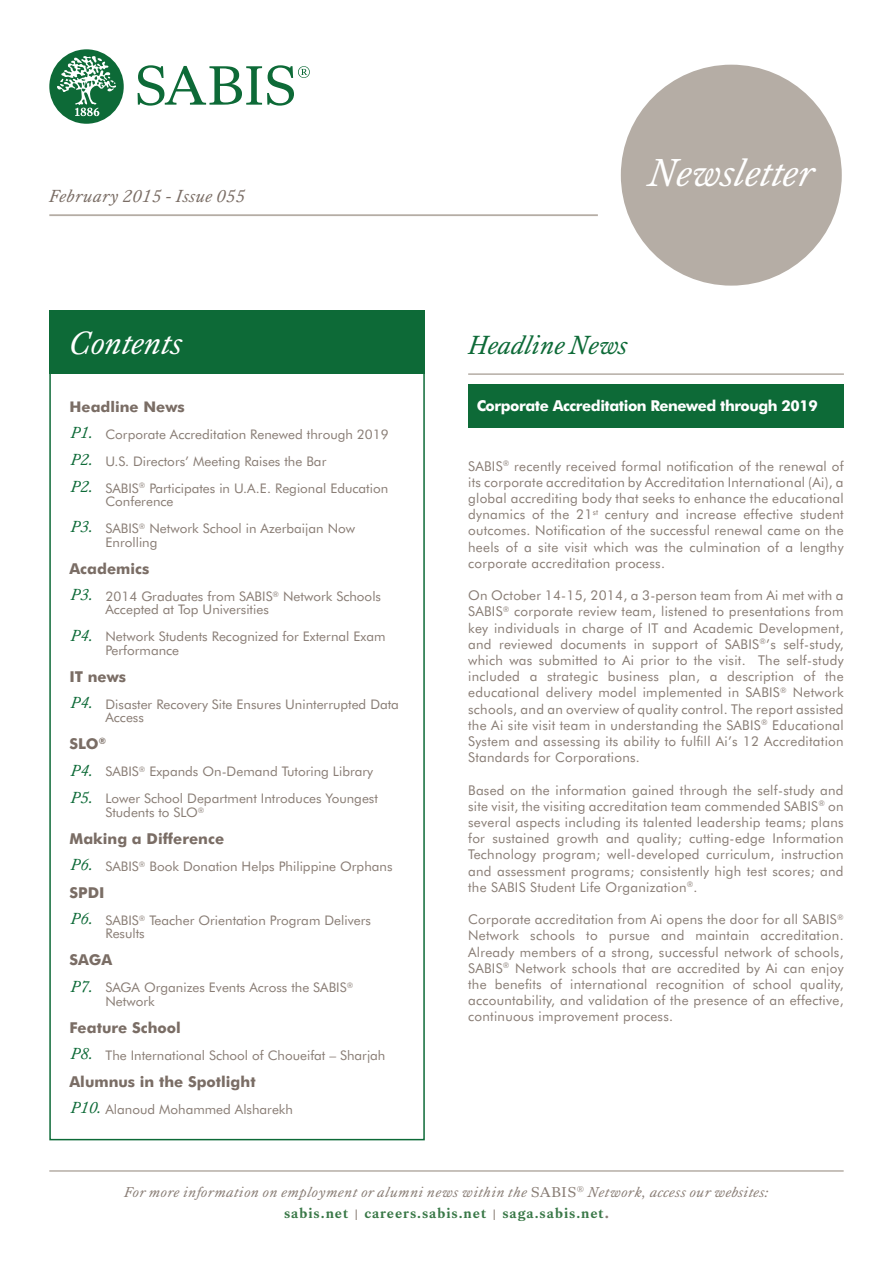
<style>
.page{position:relative;width:893px;height:1263px;background:#fff}
.page>*{position:absolute;margin:0;border:0;box-sizing:border-box;transform-origin:0 0}
.t1{font:italic 40.05px "Kings Caslon";color:#fff}
.t2{font:italic 33px "Kings Caslon";color:#fff}
.t3{font:italic 27px "Kings Caslon";color:#0d6a37}
.t4{font:italic 18px "Kings Caslon";letter-spacing:.025em;color:#7a6d65}
.t5{font:italic 16.5px/27px "Kings Caslon";color:#0d6a37;text-align:justify}
.t6{font:700 15px "Futura BT";color:#7a6d65}
.t7{font:700 15px "Futura BT";letter-spacing:-.03em;color:#fff}
.t8{font:italic 14.7px/21px "Kings Caslon";letter-spacing:.035em;color:#897d75;text-align:center}
.t9{font:700 14.7px "Futura BT";color:#7a6d65}
.t10{font:13.5px/16.2px "Futura BT";letter-spacing:.02em;color:#897d75;text-align:justify}
.t11{font:13.2px/13.5px "Futura BT";color:#897d75}
.s1{font-style:normal}
.s2{font-weight:700;font-style:normal;color:#397847}
.s3{font-family:"Futura BT";font-weight:300;font-style:normal;font-stretch:condensed}
.s4{font-family:"Futura BT";font-weight:700;font-style:normal;font-size:13.2px}
</style>
<div class="page">
<svg style="left:138px;top:65px;width:172px;height:41px"></svg>
<svg style="left:49px;top:49px;width:75px;height:75px"></svg>
<div style="left:468px;top:384px;width:376px;height:44px;background:#0d6a37"></div>
<div style="left:49px;top:310px;width:376px;height:64px;background:#0d6a37"></div>
<div style="left:621px;top:65px;width:221px;height:221px;background:#b5ada5;border-radius:50%"></div>
<hr style="left:49px;top:214px;width:549px;height:2px;background:#b5ada5">
<hr style="left:49px;top:1170px;width:795px;height:2px;background:#b5ada5">
<hr style="left:468px;top:373px;width:376px;height:2px;background:#b5ada5">
<div style="left:49px;top:324px;width:376px;height:816px;border:2px solid #0d6a37"></div>
<p class="t4" style="left:49px;top:185px;width:197px">February 2015 - Issue 055</p>
<p class="t2" style="left:69px;top:324px;width:114px">Contents</p>
<p class="t9" style="left:69px;top:398px;width:117px">Headline News</p>
<p class="t11" style="left:105px;top:421px;width:285px;line-height:27px">Corporate Accreditation Renewed through 2019<br>U.S. Directors’ Meeting Raises the Bar<br>SABIS<sup>®</sup> Participates in U.A.E. Regional Education</p>
<p class="t11" style="left:105px;top:488px;width:251px;line-height:27px">Conference<br>SABIS<sup>®</sup> Network School in Azerbaijan Now</p>
<p class="t11" style="left:105px;top:535px;width:54px">Enrolling</p>
<p class="t6" style="left:69px;top:559px;width:81px">Academics</p>
<p class="t11" style="left:105px;top:589px;width:277px">2014 Graduates from SABIS<sup>®</sup> Network Schools<br>Accepted at Top Universities</p>
<p class="t11" style="left:105px;top:630px;width:281px">Network Students Recognized for External Exam<br>Performance</p>
<p class="t6" style="left:69px;top:667px;width:58px">IT news</p>
<p class="t11" style="left:105px;top:697px;width:295px">Disaster Recovery Site Ensures Uninterrupted Data<br>Access</p>
<p class="t6" style="left:69px;top:735px;width:38px">SLO<sup>®</sup></p>
<p class="t11" style="left:105px;top:758px;width:274px;line-height:27px">SABIS<sup>®</sup> Expands On-Demand Tutoring Library<br>Lower School Department Introduces Youngest</p>
<p class="t11" style="left:105px;top:805px;width:101px">Students to SLO<sup>®</sup></p>
<p class="t6" style="left:69px;top:829px;width:156px">Making a Difference</p>
<p class="t11" style="left:105px;top:859px;width:289px">SABIS<sup>®</sup> Book Donation Helps Philippine Orphans</p>
<p class="t6" style="left:69px;top:883px;width:37px">SPDI</p>
<p class="t11" style="left:105px;top:913px;width:267px">SABIS<sup>®</sup> Teacher Orientation Program Delivers<br>Results</p>
<p class="t6" style="left:69px;top:951px;width:44px">SAGA</p>
<p class="t11" style="left:105px;top:981px;width:249px">SAGA Organizes Events Across the SABIS<sup>®<br></sup>Network</p>
<p class="t6" style="left:69px;top:1018px;width:113px">Feature School</p>
<p class="t11" style="left:105px;top:1048px;width:281px">The International School of Choueifat – Sharjah</p>
<p class="t6" style="left:69px;top:1072px;width:188px">Alumnus in the Spotlight</p>
<p class="t11" style="left:105px;top:1102px;width:189px">Alanoud Mohammed Alsharekh</p>
<p class="t5" style="left:71px;top:419px;width:24px">P1.<br>P2.<br>P2.</p>
<p class="t5" style="left:71px;top:513px;width:24px">P3.</p>
<p class="t5" style="left:71px;top:581px;width:24px">P3.</p>
<p class="t5" style="left:71px;top:621px;width:24px">P4.</p>
<p class="t5" style="left:71px;top:689px;width:24px">P4.</p>
<p class="t5" style="left:71px;top:756px;width:24px">P4.<br>P5.</p>
<p class="t5" style="left:71px;top:851px;width:24px">P6.</p>
<p class="t5" style="left:71px;top:905px;width:24px">P6.</p>
<p class="t5" style="left:71px;top:972px;width:24px">P7.</p>
<p class="t5" style="left:71px;top:1040px;width:24px">P8.</p>
<p class="t5" style="left:71px;top:1094px;width:33px">P10.</p>
<p class="t1" style="left:648px;top:150px;width:167px">Newsletter</p>
<p class="t3" style="left:468px;top:329px;width:160px">Headline News</p>
<p class="t7" style="left:477px;top:396px;width:342px">Corporate Accreditation Renewed through 2019</p>
<p class="t10" style="left:468px;top:458px;width:377px">SABIS<sup>®</sup> recently received formal notification of the renewal of its corporate accreditation by Accreditation International (Ai), a global accrediting body that seeks to enhance the educational dynamics of the 21<sup>st</sup> century and increase effective student outcomes. Notification of the successful renewal came on the heels of a site visit which was the culmination of a lengthy corporate accreditation process.</p>
<p class="t10" style="left:468px;top:587px;width:377px">On October 14-15, 2014, a 3-person team from Ai met with a SABIS<sup>®</sup> corporate review team, listened to presentations from key individuals in charge of IT and Academic Development, and reviewed documents in support of SABIS<sup>®</sup>’s self-study, which was submitted to Ai prior to the visit. The self-study included a strategic business plan, a description of the educational delivery model implemented in SABIS<sup>®</sup> Network schools, and an overview of quality control. The report assisted the Ai site visit team in understanding the SABIS<sup>®</sup> Educational System and assessing its ability to fulfill Ai’s 12 Accreditation Standards for Corporations.</p>
<p class="t10" style="left:468px;top:782px;width:377px">Based on the information gained through the self-study and site visit, the visiting accreditation team commended SABIS<sup>®</sup> on several aspects including its talented leadership teams; plans for sustained growth and quality; cutting-edge Information Technology program; well-developed curriculum, instruction and assessment programs; consistently high test scores; and the SABIS Student Life Organization<sup>®</sup>.</p>
<p class="t10" style="left:468px;top:911px;width:377px">Corporate accreditation from Ai opens the door for all SABIS<sup>® </sup>Network schools to pursue and maintain accreditation.<br>Already members of a strong, successful network of schools, SABIS<sup>®</sup> Network schools that are accredited by Ai can enjoy the benefits of international recognition of school quality, accountability, and validation of the presence of an effective, continuous improvement process.</p>
<p class="t8" style="left:124px;top:1182px;width:646px">For more information on employment or alumni news within the <span class="s1">SABIS</span><sup>®</sup> Network, access our websites: <span class="s2">sabis.net</span> <span class="s3">I</span> <span class="s2">careers.sabis.net</span> <span class="s3">I</span> <span class="s2">saga.sabis.net</span><span class="s4">.</span></p>
</div>
